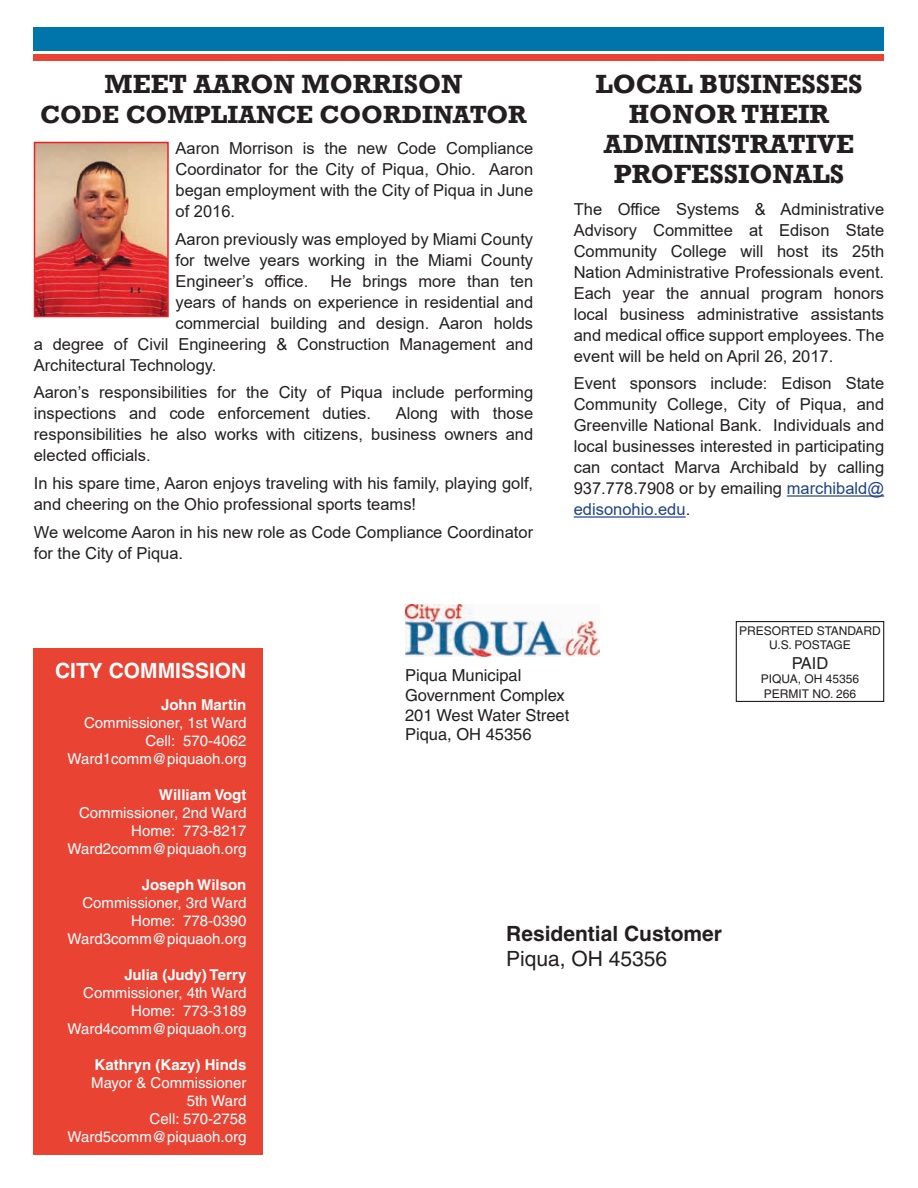
<style>
.page{position:relative;width:918px;height:1188px;background:#fff}
.page>*{position:absolute;margin:0;border:0;box-sizing:border-box;transform-origin:0 0}
.t1{font:700 27px/30px "Rockwell";color:#231f20;text-align:center}
.t2{font:700 25.5px "Rockwell";color:#231f20}
.t3{font:700 21px "Helvetica";color:#231f20}
.t4{font:700 21px "Helvetica";color:#fff}
.t5{font:21px "Helvetica";color:#231f20}
.t6{font:16.5px/21px "Arial";color:#231f20;text-align:justify}
.t7{font:16.5px/19.8px "Helvetica";color:#231f20}
.t8{font:15px/18px "Helvetica";color:#fff;text-align:right}
.t9{font:700 15px "Helvetica";color:#fff}
.t10{font:12px/14.4px "Helvetica";color:#231f20;text-align:center}
.s1{color:#1f4387}
</style>
<div class="page">
<div style="left:34px;top:27px;width:850px;height:24px;background:#0075ac"></div>
<div style="left:34px;top:54px;width:850px;height:7px;background:#e94334"></div>
<div style="left:34px;top:648px;width:229px;height:506px;background:#e94334"></div>
<img style="left:37px;top:145px;width:129px;height:169px">
<div style="left:34px;top:142px;width:135px;height:175px;border:2px solid #ed1e25"></div>
<hr style="left:787px;top:495px;width:97px;height:2px;background:#1f4387">
<hr style="left:574px;top:516px;width:112px;height:2px;background:#1f4387">
<div style="left:736px;top:621px;width:148px;height:81px;border:1px solid #231f20"></div>
<img style="left:405px;top:604px;width:194px;height:53px">
<h1 class="t1" style="left:105px;top:69px;width:359px">MEET AARON MORRISON</h1>
<h2 class="t2" style="left:40px;top:99px;width:488px">CODE COMPLIANCE COORDINATOR</h2>
<p class="t6" style="left:176px;top:137px;width:359px">Aaron Morrison is the new Code Compliance Coordinator for the City of Piqua, Ohio. Aaron began employment with the City of Piqua in June of 2016.</p>
<p class="t6" style="left:176px;top:228px;width:359px">Aaron previously was employed by Miami County for twelve years working in the Miami County Engineer’s office.</p>
<p class="t6" style="left:330px;top:270px;width:204px">He brings more than ten</p>
<p class="t6" style="left:176px;top:291px;width:359px">years of hands on experience in residential and</p>
<p class="t6" style="left:176px;top:312px;width:359px">commercial building and design. Aaron holds</p>
<p class="t6" style="left:34px;top:333px;width:501px">a degree of Civil Engineering &amp; Construction Management and</p>
<p class="t6" style="left:34px;top:354px;width:184px">Architectural Technology.</p>
<p class="t6" style="left:34px;top:382px;width:501px">Aaron’s responsibilities for the City of Piqua include performing inspections and code enforcement duties.</p>
<p class="t6" style="left:34px;top:403px;width:501px;text-indent:362px">Along with those responsibilities he also works with citizens, business owners and elected officials.</p>
<p class="t6" style="left:34px;top:473px;width:501px">In his spare time, Aaron enjoys traveling with his family, playing golf, and cheering on the Ohio professional sports teams!</p>
<p class="t6" style="left:34px;top:521px;width:501px">We welcome Aaron in his new role as Code Compliance Coordinator for the City of Piqua.</p>
<h1 class="t1" style="left:595px;top:69px;width:269px">LOCAL BUSINESSES<br>HONOR THEIR<br>ADMINISTRATIVE<br>PROFESSIONALS</h1>
<p class="t6" style="left:574px;top:198px;width:312px">The Office Systems &amp; Administrative Advisory Committee at Edison State Community College will host its 25th Nation Administrative Professionals event.<br>Each year the annual program honors local business administrative assistants and medical office support employees. The event will be held on April 26, 2017.</p>
<p class="t6" style="left:574px;top:373px;width:312px">Event sponsors include: Edison State Community College, City of Piqua, and Greenville National Bank. Individuals and local businesses interested in participating can contact Marva Archibald by calling 937.778.7908 or by emailing <span class="s1">marchibald@ edisonohio.edu</span>.</p>
<p class="t4" style="left:55px;top:658px;width:193px">CITY COMMISSION</p>
<p class="t9" style="left:161px;top:696px;width:87px">John Martin</p>
<p class="t8" style="left:68px;top:714px;width:180px">Commissioner, 1st Ward<br>Cell: 570-4062<br>Ward1comm@piquaoh.org</p>
<p class="t9" style="left:159px;top:786px;width:89px">William Vogt</p>
<p class="t8" style="left:68px;top:804px;width:180px">Commissioner, 2nd Ward<br>Home: 773-8217<br>Ward2comm@piquaoh.org</p>
<p class="t9" style="left:142px;top:876px;width:106px">Joseph Wilson</p>
<p class="t8" style="left:68px;top:894px;width:180px">Commissioner, 3rd Ward<br>Home: 778-0390<br>Ward3comm@piquaoh.org</p>
<p class="t9" style="left:124px;top:966px;width:123px">Julia (Judy) Terry</p>
<p class="t8" style="left:68px;top:984px;width:180px">Commissioner, 4th Ward<br>Home: 773-3189<br>Ward4comm@piquaoh.org</p>
<p class="t9" style="left:95px;top:1056px;width:153px">Kathryn (Kazy) Hinds</p>
<p class="t8" style="left:68px;top:1074px;width:180px">Mayor &amp; Commissioner<br>5th Ward<br>Cell: 570-2758<br>Ward5comm@piquaoh.org</p>
<p class="t7" style="left:405px;top:665px;width:166px">Piqua Municipal<br>Government Complex<br>201 West Water Street<br>Piqua, OH 45356</p>
<p class="t10" style="left:739px;top:623px;width:143px">PRESORTED STANDARD<br>U.S. POSTAGE</p>
<p class="t7" style="left:792px;top:653px;width:38px">PAID</p>
<p class="t10" style="left:761px;top:672px;width:100px;text-align:left">PIQUA, OH 45356<br>PERMIT NO. 266</p>
<p class="t3" style="left:506px;top:921px;width:217px">Residential Customer</p>
<p class="t5" style="left:506px;top:947px;width:163px">Piqua, OH 45356</p>
</div>
